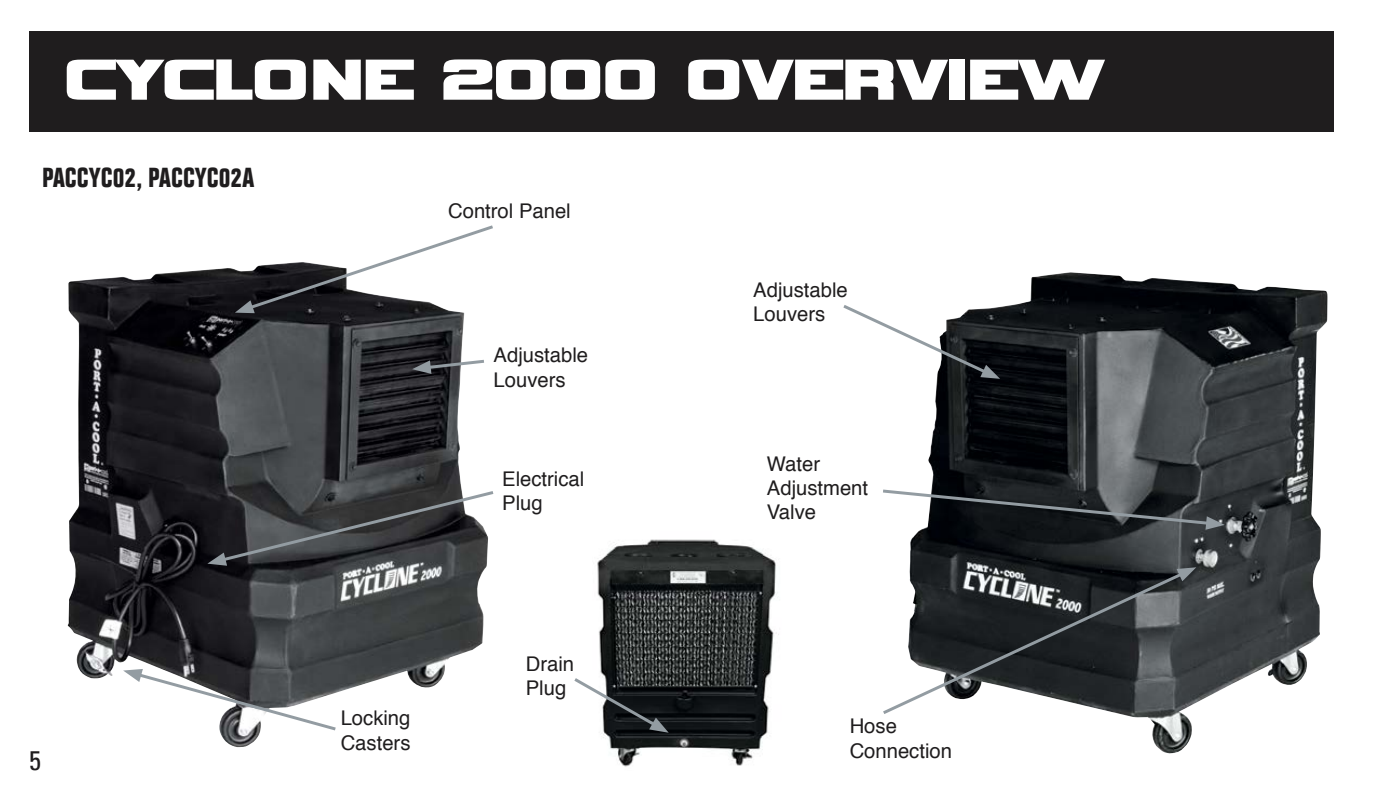
<style>
.page{position:relative;width:1377px;height:810px;background:#fff}
.page>*{position:absolute;margin:0;border:0;box-sizing:border-box;transform-origin:0 0}
.t1{font:81px "Vipnagorgialla";color:#fff}
.t2{font:700 condensed 27px "Folio BT";color:#1f1d1e}
.t3{font:condensed 27px "Univers";color:#1f1d1e}
.t4{font:20.25px/24.3px "Helvetica";color:#1f1d1e}
</style>
<div class="page">
<img style="left:597px;top:539px;width:182px;height:228px">
<img style="left:68px;top:268px;width:419px;height:479px">
<img style="left:909px;top:272px;width:419px;height:481px">
<div style="left:29px;top:32px;width:1304px;height:100px;background:#1f1d1e"></div>
<svg style="left:235px;top:225px;width:258px;height:88px"></svg>
<svg style="left:883px;top:569px;width:305px;height:148px"></svg>
<svg style="left:1177px;top:567px;width:19px;height:14px"></svg>
<svg style="left:883px;top:488px;width:342px;height:42px;background:#46494c"></svg>
<svg style="left:207px;top:489px;width:287px;height:77px;background:#444648"></svg>
<svg style="left:843px;top:302px;width:157px;height:77px"></svg>
<svg style="left:412px;top:358px;width:75px;height:16px"></svg>
<svg style="left:123px;top:669px;width:216px;height:64px"></svg>
<svg style="left:574px;top:675px;width:95px;height:58px"></svg>
<h1 class="t1" style="left:65px;top:44px;width:1041px">CYCLONE 2000 OVERVIEW</h1>
<h2 class="t2" style="left:42px;top:161px;width:214px">PACCYC02, PACCYC02A</h2>
<h2 class="t3" style="left:29px;top:743px;width:13px">5</h2>
<p class="t4" style="left:448px;top:200px;width:124px">Control Panel</p>
<p class="t4" style="left:494px;top:344px;width:96px">Adjustable<br>Louvers</p>
<p class="t4" style="left:502px;top:468px;width:84px">Electrical<br>Plug</p>
<p class="t4" style="left:526px;top:652px;width:50px">Drain<br>Plug</p>
<p class="t4" style="left:753px;top:278px;width:96px">Adjustable<br>Louvers</p>
<p class="t4" style="left:767px;top:452px;width:103px">Water<br>Adjustment<br>Valve</p>
<p class="t4" style="left:341px;top:707px;width:71px">Locking<br>Casters</p>
<p class="t4" style="left:850px;top:715px;width:104px">Hose<br>Connection</p>
</div>
